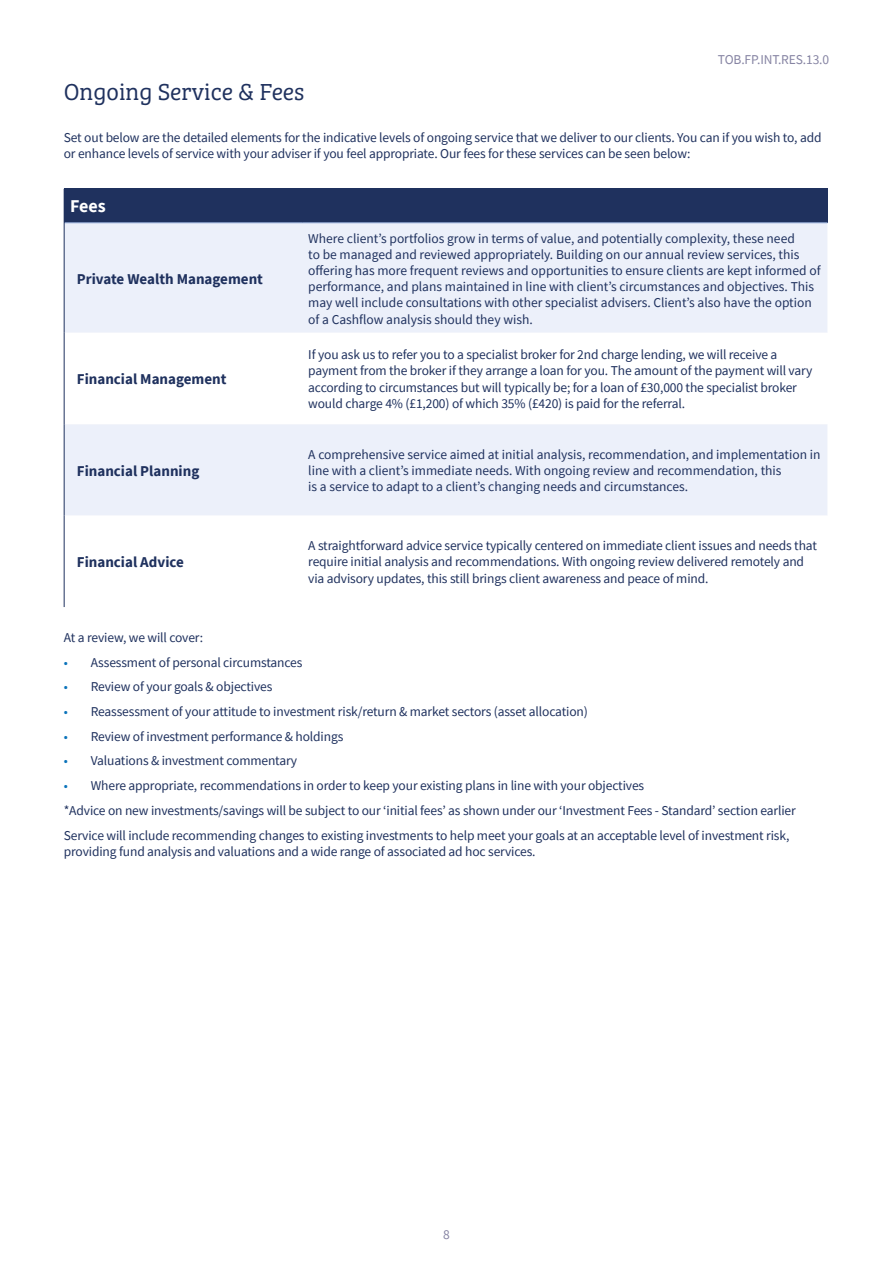
<style>
.page{position:relative;width:893px;height:1263px;background:#fff}
.page>*{position:absolute;margin:0;border:0;box-sizing:border-box;transform-origin:0 0}
.t1{font:24px "Bree Serif Lt";color:#1f315e}
.t2{font:700 18px "Source Sans Pro";color:#fff}
.t3{font:700 15px "Source Sans Pro";color:#1f315e}
.t4{font:13.5px/16.2px "Source Sans Pro";letter-spacing:-.01em;color:#1f315e}
.t5{font:13.5px "Source Sans Pro";letter-spacing:-.01em;color:#8684a3}
.s1{color:#0a73ba}
</style>
<div class="page">
<div style="left:64px;top:189px;width:763px;height:34px;background:#1f315e"></div>
<div style="left:65px;top:223px;width:762px;height:110px;background:#ecf0fa"></div>
<div style="left:65px;top:424px;width:762px;height:91px;background:#ecf0fa"></div>
<hr style="left:65px;top:222px;width:237px;height:1px;background:#9db4de">
<hr style="left:302px;top:222px;width:525px;height:1px;background:#9db4de">
<hr style="left:64px;top:223px;width:1px;height:110px;background:#1f315e">
<hr style="left:64px;top:333px;width:1px;height:91px;background:#1f315e">
<hr style="left:64px;top:424px;width:1px;height:92px;background:#1f315e">
<hr style="left:64px;top:516px;width:1px;height:91px;background:#1f315e">
<p class="t5" style="left:718px;top:51px;width:113px">TOB.FP.INT.RES.13.0</p>
<h1 class="t1" style="left:64px;top:75px;width:242px">Ongoing Service &amp; Fees</h1>
<p class="t4" style="left:64px;top:129px;width:759px">Set out below are the detailed elements for the indicative levels of ongoing service that we deliver to our clients. You can if you wish to, add or enhance levels of service with your adviser if you feel appropriate. Our fees for these services can be seen below:</p>
<h2 class="t2" style="left:70px;top:194px;width:37px">Fees</h2>
<p class="t3" style="left:77px;top:268px;width:188px">Private Wealth Management</p>
<p class="t3" style="left:77px;top:369px;width:151px">Financial Management</p>
<p class="t3" style="left:77px;top:460px;width:124px">Financial Planning</p>
<p class="t3" style="left:77px;top:552px;width:108px">Financial Advice</p>
<p class="t4" style="left:308px;top:230px;width:514px">Where client’s portfolios grow in terms of value, and potentially complexity, these need<br>to be managed and reviewed appropriately. Building on our annual review services, this offering has more frequent reviews and opportunities to ensure clients are kept informed of performance, and plans maintained in line with client’s circumstances and objectives. This may well include consultations with other specialist advisers. Client’s also have the option of a Cashflow analysis should they wish.</p>
<p class="t4" style="left:308px;top:347px;width:506px">If you ask us to refer you to a specialist broker for 2nd charge lending, we will receive a payment from the broker if they arrange a loan for you. The amount of the payment will vary according to circumstances but will typically be; for a loan of £30,000 the specialist broker would charge 4% (£1,200) of which 35% (£420) is paid for the referral.</p>
<p class="t4" style="left:308px;top:446px;width:514px">A comprehensive service aimed at initial analysis, recommendation, and implementation in line with a client’s immediate needs. With ongoing review and recommendation, this<br>is a service to adapt to a client’s changing needs and circumstances.</p>
<p class="t4" style="left:308px;top:537px;width:510px">A straightforward advice service typically centered on immediate client issues and needs that require initial analysis and recommendations. With ongoing review delivered remotely and via advisory updates, this still brings client awareness and peace of mind.</p>
<p class="t4" style="left:64px;top:629px;width:141px">At a review, we will cover:</p>
<p class="t4" style="left:64px;top:654px;width:240px"><span class="s1">•</span> Assessment of personal circumstances</p>
<p class="t4" style="left:64px;top:679px;width:210px"><span class="s1">•</span> Review of your goals &amp; objectives</p>
<p class="t4" style="left:64px;top:703px;width:526px"><span class="s1">•</span> Reassessment of your attitude to investment risk/return &amp; market sectors (asset allocation)</p>
<p class="t4" style="left:64px;top:728px;width:281px"><span class="s1">•</span> Review of investment performance &amp; holdings</p>
<p class="t4" style="left:64px;top:753px;width:235px"><span class="s1">•</span> Valuations &amp; investment commentary</p>
<p class="t4" style="left:64px;top:773px;width:734px;line-height:24.8px"><span class="s1">•</span> Where appropriate, recommendations in order to keep your existing plans in line with your objectives<br>*Advice on new investments/savings will be subject to our ‘initial fees’ as shown under our ‘Investment Fees - Standard’ section earlier<br>Service will include recommending changes to existing investments to help meet your goals at an acceptable level of investment risk,</p>
<p class="t4" style="left:64px;top:843px;width:473px">providing fund analysis and valuations and a wide range of associated ad hoc services.</p>
<p class="t5" style="left:443px;top:1226px;width:8px">8</p>
</div>
